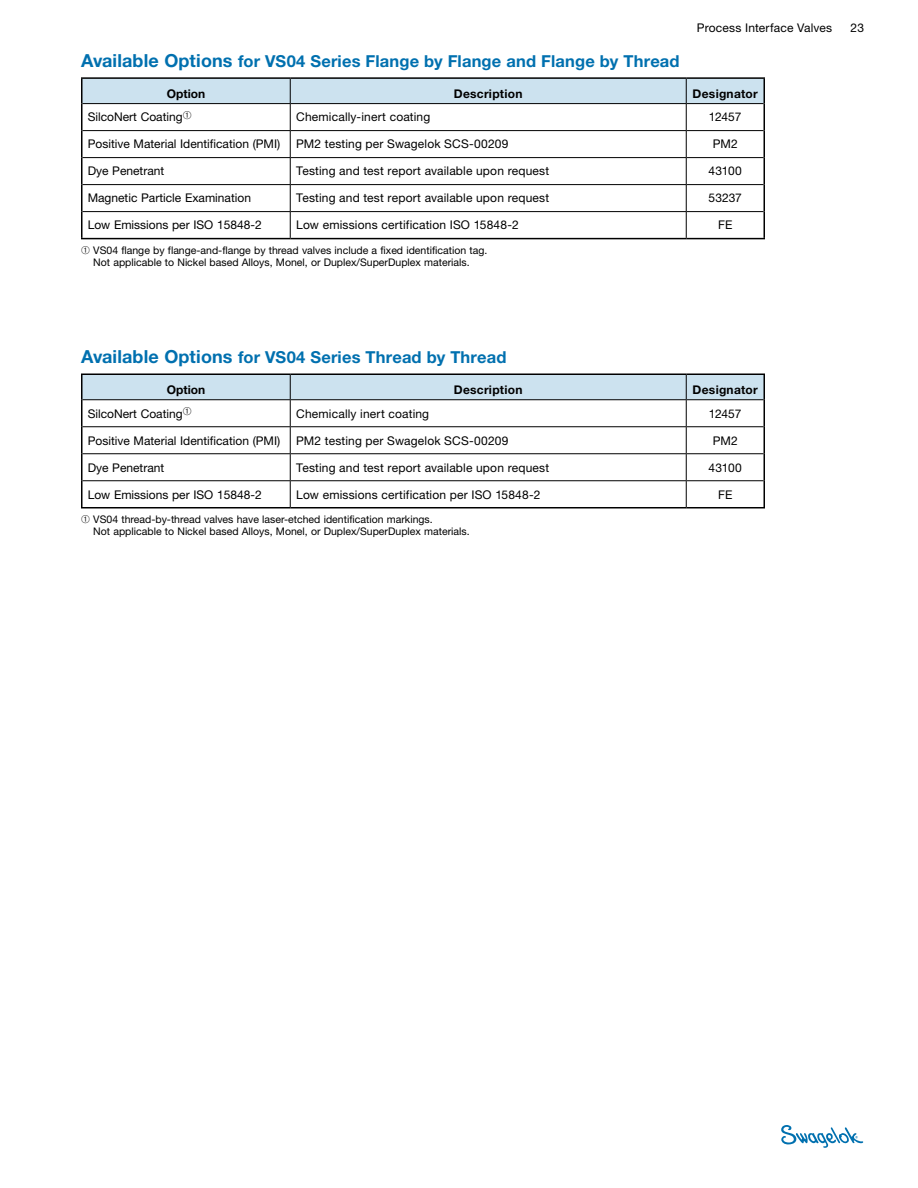
<style>
.page{position:relative;width:918px;height:1188px;background:#fff}
.page>*{position:absolute;margin:0;border:0;box-sizing:border-box;transform-origin:0 0}
.section_hd{font:700 16.5px "Helvetica Neue LT Std";letter-spacing:.01em;color:#0070af}
.image_title{font:12px "Helvetica Neue LT Std";letter-spacing:.015em;color:#000}
.table_bc{font:12px "Helvetica Neue LT Std";color:#000}
.image_title-2{font:700 12px "Helvetica Neue LT Std";letter-spacing:.02em;color:#000}
.table_hd{font:700 12px "Helvetica Neue LT Std";color:#000}
.footnotes{font:10.5px/12px "Helvetica Neue LT Std";color:#000;text-align:center}
.s1{font-size:18px}
</style>
<div class="page">
<svg style="left:781px;top:1125px;width:82px;height:23px"></svg>
<hr style="left:81px;top:77px;width:209px;height:2px;background:#000">
<hr style="left:290px;top:77px;width:396px;height:2px;background:#000">
<hr style="left:686px;top:77px;width:79px;height:2px;background:#000">
<svg style="left:81px;top:78px;width:684px;height:160px"></svg>
<hr style="left:81px;top:238px;width:209px;height:1px;background:#000">
<hr style="left:290px;top:238px;width:396px;height:1px;background:#000">
<hr style="left:686px;top:238px;width:79px;height:1px;background:#000">
<hr style="left:82px;top:130px;width:208px;height:1px;background:#000">
<hr style="left:290px;top:130px;width:396px;height:1px;background:#000">
<hr style="left:686px;top:130px;width:78px;height:1px;background:#000">
<hr style="left:82px;top:157px;width:208px;height:1px;background:#000">
<hr style="left:290px;top:157px;width:396px;height:1px;background:#000">
<hr style="left:686px;top:157px;width:78px;height:1px;background:#000">
<hr style="left:82px;top:184px;width:208px;height:1px;background:#000">
<hr style="left:290px;top:184px;width:396px;height:1px;background:#000">
<hr style="left:686px;top:184px;width:78px;height:1px;background:#000">
<hr style="left:82px;top:211px;width:208px;height:1px;background:#000">
<hr style="left:290px;top:211px;width:396px;height:1px;background:#000">
<hr style="left:686px;top:211px;width:78px;height:1px;background:#000">
<hr style="left:81px;top:373px;width:209px;height:2px;background:#000">
<hr style="left:290px;top:373px;width:396px;height:2px;background:#000">
<hr style="left:686px;top:373px;width:79px;height:2px;background:#000">
<svg style="left:81px;top:374px;width:684px;height:133px"></svg>
<hr style="left:81px;top:507px;width:209px;height:1px;background:#000">
<hr style="left:290px;top:507px;width:396px;height:1px;background:#000">
<hr style="left:686px;top:507px;width:79px;height:1px;background:#000">
<hr style="left:82px;top:426px;width:208px;height:1px;background:#000">
<hr style="left:290px;top:426px;width:396px;height:1px;background:#000">
<hr style="left:686px;top:426px;width:78px;height:1px;background:#000">
<hr style="left:82px;top:453px;width:208px;height:1px;background:#000">
<hr style="left:290px;top:453px;width:396px;height:1px;background:#000">
<hr style="left:686px;top:453px;width:78px;height:1px;background:#000">
<hr style="left:82px;top:480px;width:208px;height:1px;background:#000">
<hr style="left:290px;top:480px;width:396px;height:1px;background:#000">
<hr style="left:686px;top:480px;width:78px;height:1px;background:#000">
<p class="image_title" style="left:697px;top:21px;width:137px">Process Interface Valves</p>
<p class="image_title" style="left:851px;top:21px;width:15px">23</p>
<p class="section_hd" style="left:81px;top:51px;width:600px"><span class="s1">Available Options</span> for VS04 Series Flange by Flange and Flange by Thread</p>
<p class="table_hd" style="left:167px;top:86px;width:40px">Option</p>
<p class="image_title-2" style="left:454px;top:86px;width:70px">Description</p>
<p class="image_title-2" style="left:693px;top:86px;width:67px">Designator</p>
<p class="table_bc" style="left:88px;top:110px;width:105px">SilcoNert Coating➀</p>
<p class="image_title" style="left:296px;top:110px;width:136px">Chemically-inert coating</p>
<p class="image_title" style="left:709px;top:110px;width:34px">12457</p>
<p class="table_bc" style="left:88px;top:137px;width:194px">Positive Material Identification (PMI)</p>
<p class="image_title" style="left:296px;top:137px;width:214px">PM2 testing per Swagelok SCS-00209</p>
<p class="image_title" style="left:713px;top:137px;width:27px">PM2</p>
<p class="table_bc" style="left:88px;top:164px;width:78px">Dye Penetrant</p>
<p class="image_title" style="left:296px;top:164px;width:255px">Testing and test report available upon request</p>
<p class="image_title" style="left:709px;top:164px;width:35px">43100</p>
<p class="table_bc" style="left:88px;top:191px;width:165px">Magnetic Particle Examination</p>
<p class="image_title" style="left:296px;top:191px;width:255px">Testing and test report available upon request</p>
<p class="image_title" style="left:709px;top:191px;width:35px">53237</p>
<p class="table_bc" style="left:88px;top:218px;width:176px">Low Emissions per ISO 15848-2</p>
<p class="image_title" style="left:296px;top:218px;width:224px">Low emissions certification ISO 15848-2</p>
<p class="image_title" style="left:718px;top:218px;width:16px">FE</p>
<p class="footnotes" style="left:81px;top:244px;width:406px">➀ VS04 flange by flange-and-flange by thread valves include a fixed identification tag.<br>Not applicable to Nickel based Alloys, Monel, or Duplex/SuperDuplex materials.</p>
<p class="section_hd" style="left:81px;top:347px;width:427px"><span class="s1">Available Options</span> for VS04 Series Thread by Thread</p>
<p class="table_hd" style="left:167px;top:382px;width:40px">Option</p>
<p class="image_title-2" style="left:454px;top:382px;width:70px">Description</p>
<p class="image_title-2" style="left:693px;top:382px;width:67px">Designator</p>
<p class="table_bc" style="left:88px;top:406px;width:105px">SilcoNert Coating➀</p>
<p class="image_title" style="left:296px;top:406px;width:134px">Chemically inert coating</p>
<p class="image_title" style="left:709px;top:406px;width:34px">12457</p>
<p class="table_bc" style="left:88px;top:433px;width:194px">Positive Material Identification (PMI)</p>
<p class="image_title" style="left:296px;top:433px;width:214px">PM2 testing per Swagelok SCS-00209</p>
<p class="image_title" style="left:713px;top:433px;width:27px">PM2</p>
<p class="table_bc" style="left:88px;top:460px;width:78px">Dye Penetrant</p>
<p class="image_title" style="left:296px;top:460px;width:255px">Testing and test report available upon request</p>
<p class="image_title" style="left:709px;top:460px;width:35px">43100</p>
<p class="table_bc" style="left:88px;top:487px;width:176px">Low Emissions per ISO 15848-2</p>
<p class="image_title" style="left:296px;top:487px;width:246px">Low emissions certification per ISO 15848-2</p>
<p class="image_title" style="left:718px;top:487px;width:16px">FE</p>
<p class="footnotes" style="left:93px;top:514px;width:376px;text-align:left;text-indent:-12px">➀ VS04 thread-by-thread valves have laser-etched identification markings.<br>Not applicable to Nickel based Alloys, Monel, or Duplex/SuperDuplex materials.</p>
</div>
